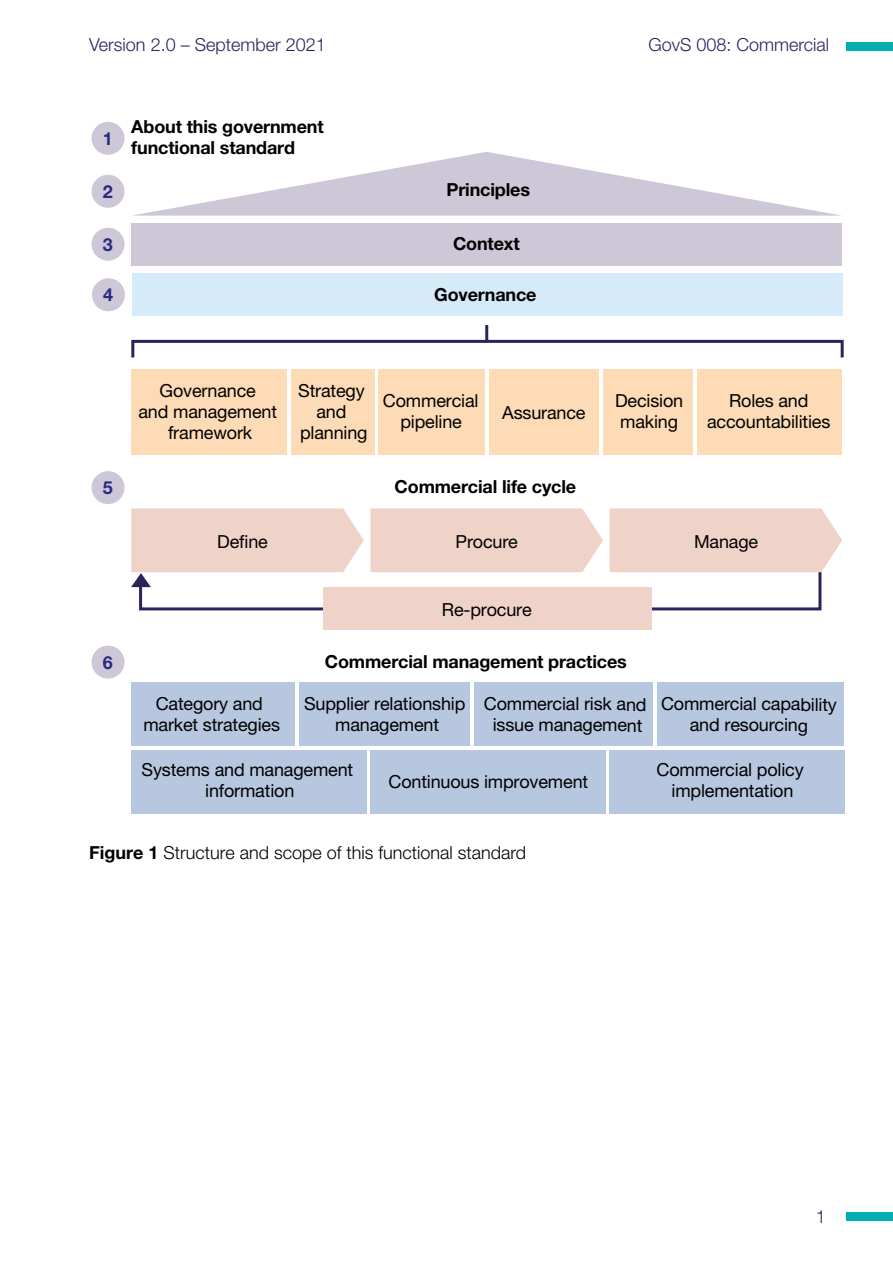
<style>
.page{position:relative;width:893px;height:1263px;background:#fff}
.page>*{position:absolute;margin:0;border:0;box-sizing:border-box;transform-origin:0 0}
.t1{font:18px/21px "Helvetica Neue LT Pro";letter-spacing:-.01em;color:#000;text-align:center}
.t2{font:700 18px/21px "Helvetica Neue LT Pro";letter-spacing:-.01em;color:#000}
.Captions{font:300 18px "Helvetica Neue LT Pro";color:#000}
.t3{font:300 18px "Helvetica Neue LT Pro";color:#27245e}
.t4{font:700 18px "Helvetica Neue LT Pro";color:#2b2a7f}
.s1{font-weight:700}
</style>
<div class="page">
<div style="left:846px;top:1212px;width:47px;height:8px;background:#00aeb0"></div>
<div style="left:846px;top:43px;width:47px;height:8px;background:#00aeb0"></div>
<div style="left:132px;top:750px;width:235px;height:64px;background:#b7c7df"></div>
<div style="left:370px;top:750px;width:235px;height:64px;background:#b7c7df"></div>
<div style="left:609px;top:750px;width:235px;height:64px;background:#b7c7df"></div>
<div style="left:132px;top:682px;width:163px;height:64px;background:#b7c7df"></div>
<div style="left:299px;top:682px;width:171px;height:64px;background:#b7c7df"></div>
<div style="left:475px;top:682px;width:178px;height:64px;background:#b7c7df"></div>
<div style="left:657px;top:682px;width:187px;height:64px;background:#b7c7df"></div>
<div style="left:370px;top:508px;width:233px;height:64px;background:#f0d3c8"></div>
<svg style="left:610px;top:508px;width:232px;height:103px"></svg>
<svg style="left:131px;top:508px;width:233px;height:103px"></svg>
<div style="left:92px;top:122px;width:33px;height:33px;background:#cdc7d8;border-radius:50%"></div>
<div style="left:92px;top:175px;width:33px;height:33px;background:#cdc7d8;border-radius:50%"></div>
<div style="left:92px;top:228px;width:33px;height:33px;background:#cdc7d8;border-radius:50%"></div>
<svg style="left:132px;top:152px;width:709px;height:64px"></svg>
<div style="left:131px;top:223px;width:711px;height:42px;background:#cdc7d8"></div>
<div style="left:132px;top:273px;width:711px;height:42px;background:#d5ebfa"></div>
<div style="left:131px;top:369px;width:156px;height:85px;background:#fddbb6"></div>
<div style="left:291px;top:369px;width:83px;height:85px;background:#fddbb6"></div>
<div style="left:379px;top:369px;width:106px;height:85px;background:#fddbb6"></div>
<div style="left:489px;top:369px;width:110px;height:85px;background:#fddbb6"></div>
<div style="left:603px;top:369px;width:89px;height:85px;background:#fddbb6"></div>
<div style="left:697px;top:369px;width:145px;height:85px;background:#fddbb6"></div>
<div style="left:92px;top:278px;width:33px;height:33px;background:#cdc7d8;border-radius:50%"></div>
<div style="left:92px;top:471px;width:33px;height:33px;background:#cdc7d8;border-radius:50%"></div>
<div style="left:92px;top:646px;width:33px;height:33px;background:#cdc7d8;border-radius:50%"></div>
<div style="left:131px;top:340px;width:713px;height:19px;border:3px solid #2a2559"></div>
<hr style="left:485px;top:325px;width:3px;height:17px;background:#2a2559">
<div style="left:323px;top:587px;width:329px;height:43px;background:#f0d3c8"></div>
<p class="t3" style="left:89px;top:34px;width:238px">Version 2.0 – September 2021</p>
<p class="t3" style="left:648px;top:34px;width:182px">GovS 008: Commercial</p>
<p class="t4" style="left:103px;top:127px;width:12px">1</p>
<p class="t4" style="left:103px;top:180px;width:12px">2</p>
<p class="t4" style="left:103px;top:233px;width:12px">3</p>
<p class="t2" style="left:131px;top:116px;width:194px">About this government functional standard</p>
<p class="t2" style="left:447px;top:179px;width:85px">Principles</p>
<p class="t2" style="left:453px;top:233px;width:68px">Context</p>
<p class="t4" style="left:103px;top:284px;width:12px">4</p>
<p class="t2" style="left:434px;top:284px;width:104px">Governance</p>
<p class="t4" style="left:103px;top:476px;width:12px">5</p>
<p class="t1" style="left:138px;top:380px;width:140px">Governance<br>and management framework</p>
<p class="t1" style="left:298px;top:380px;width:71px">Strategy and planning</p>
<p class="t1" style="left:383px;top:390px;width:97px">Commercial pipeline</p>
<p class="t1" style="left:502px;top:402px;width:85px">Assurance</p>
<p class="t2" style="left:395px;top:476px;width:183px">Commercial life cycle</p>
<p class="t1" style="left:615px;top:390px;width:70px;text-align:left">Decision making</p>
<p class="t1" style="left:707px;top:390px;width:125px">Roles and accountabilities</p>
<p class="t4" style="left:103px;top:651px;width:12px">6</p>
<p class="t1" style="left:217px;top:531px;width:52px">Define</p>
<p class="t1" style="left:456px;top:531px;width:64px">Procure</p>
<p class="t1" style="left:694px;top:531px;width:66px">Manage</p>
<p class="t1" style="left:442px;top:599px;width:91px">Re-procure</p>
<p class="t2" style="left:325px;top:650px;width:303px">Commercial management practices</p>
<p class="t1" style="left:143px;top:693px;width:138px">Category and market strategies</p>
<p class="t1" style="left:304px;top:693px;width:163px">Supplier relationship management</p>
<p class="t1" style="left:484px;top:693px;width:164px">Commercial risk and issue management</p>
<p class="t1" style="left:661px;top:693px;width:177px">Commercial capability and resourcing</p>
<p class="t1" style="left:142px;top:759px;width:213px">Systems and management information</p>
<p class="t1" style="left:388px;top:771px;width:201px">Continuous improvement</p>
<p class="t1" style="left:657px;top:759px;width:149px">Commercial policy implementation</p>
<p class="Captions" style="left:89px;top:842px;width:438px"><span class="s1">Figure 1</span> Structure and scope of this functional standard</p>
<p class="t3" style="left:816px;top:1205px;width:12px">1</p>
</div>
